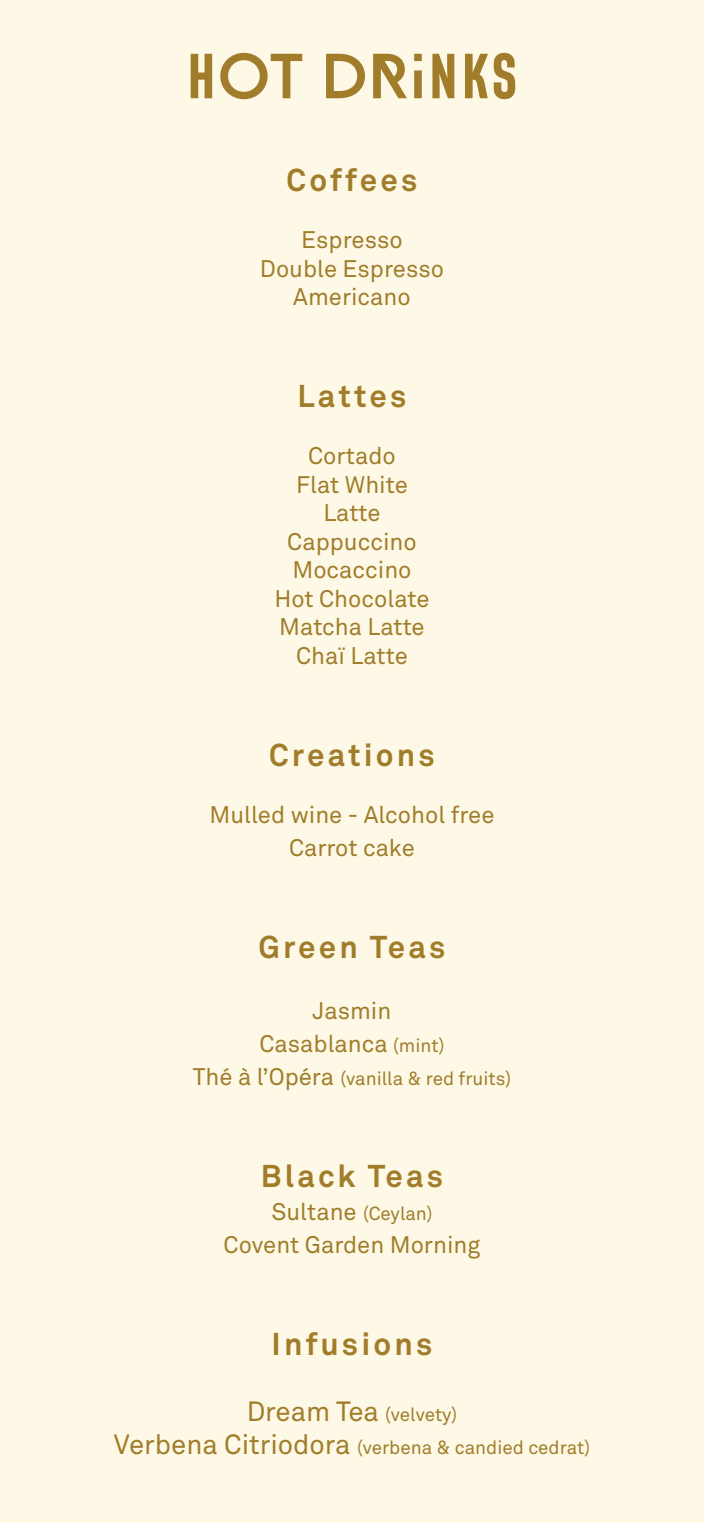
<style>
.page{position:relative;width:704px;height:1523px;background:#fff}
.page>*{position:absolute;margin:0;border:0;box-sizing:border-box;transform-origin:0 0}
.t1{font:62.5px "La Grolet";color:#a17d2b}
.t2{font:700 31.25px "Akkurat Std";letter-spacing:.1em;color:#a17d2b}
.t3{font:23.75px "Akkurat Std";color:#a17d2b}
.t4{font:18.75px "Akkurat Std";color:#a17d2b}
.s1{font-size:18.75px}
.s2{font-size:23.75px}
.s3{font-size:27.5px}
</style>
<div class="page">
<div style="left:0;top:0;width:703px;height:1522px;background:#fdf9e6"></div>
<p class="t1" style="left:185px;top:46px;width:334px">HOT DRINKS</p>
<p class="t2" style="left:286px;top:161px;width:132px">Coffees</p>
<p class="t3" style="left:301px;top:226px;width:103px">Espresso</p>
<p class="t3" style="left:260px;top:254px;width:185px">Double Espresso</p>
<p class="t3" style="left:293px;top:283px;width:119px">Americano</p>
<p class="t2" style="left:297px;top:377px;width:110px">Lattes</p>
<p class="t3" style="left:308px;top:442px;width:89px">Cortado</p>
<p class="t3" style="left:296px;top:470px;width:113px">Flat White</p>
<p class="t3" style="left:323px;top:499px;width:59px">Latte</p>
<p class="t3" style="left:287px;top:527px;width:131px">Cappuccino</p>
<p class="t3" style="left:292px;top:556px;width:120px">Mocaccino</p>
<p class="t3" style="left:274px;top:584px;width:156px">Hot Chocolate</p>
<p class="t3" style="left:279px;top:613px;width:147px">Matcha Latte</p>
<p class="t3" style="left:296px;top:641px;width:113px">Chaï Latte</p>
<p class="t2" style="left:269px;top:735px;width:167px">Creations</p>
<p class="t3" style="left:209px;top:800px;width:286px">Mulled wine - Alcohol free</p>
<p class="t3" style="left:289px;top:833px;width:127px">Carrot cake</p>
<p class="t2" style="left:258px;top:927px;width:188px">Green Teas</p>
<p class="t3" style="left:312px;top:997px;width:80px">Jasmin</p>
<p class="t3" style="left:259px;top:1030px;width:186px">Casablanca <span class="s1">(mint)</span></p>
<p class="t4" style="left:193px;top:1068px;width:320px"><span class="s2">Thé à l’Opéra</span> (vanilla &amp; red fruits)</p>
<p class="t2" style="left:261px;top:1157px;width:184px">Black Teas</p>
<p class="t4" style="left:271px;top:1203px;width:163px"><span class="s2">Sultane</span> (Ceylan)</p>
<p class="t3" style="left:223px;top:1231px;width:258px">Covent Garden Morning</p>
<p class="t2" style="left:271px;top:1325px;width:162px">Infusions</p>
<p class="t4" style="left:246px;top:1404px;width:212px"><span class="s3">Dream Tea</span> (velvety)</p>
<p class="t4" style="left:114px;top:1437px;width:477px"><span class="s3">Verbena Citriodora</span> (verbena &amp; candied cedrat)</p>
</div>
